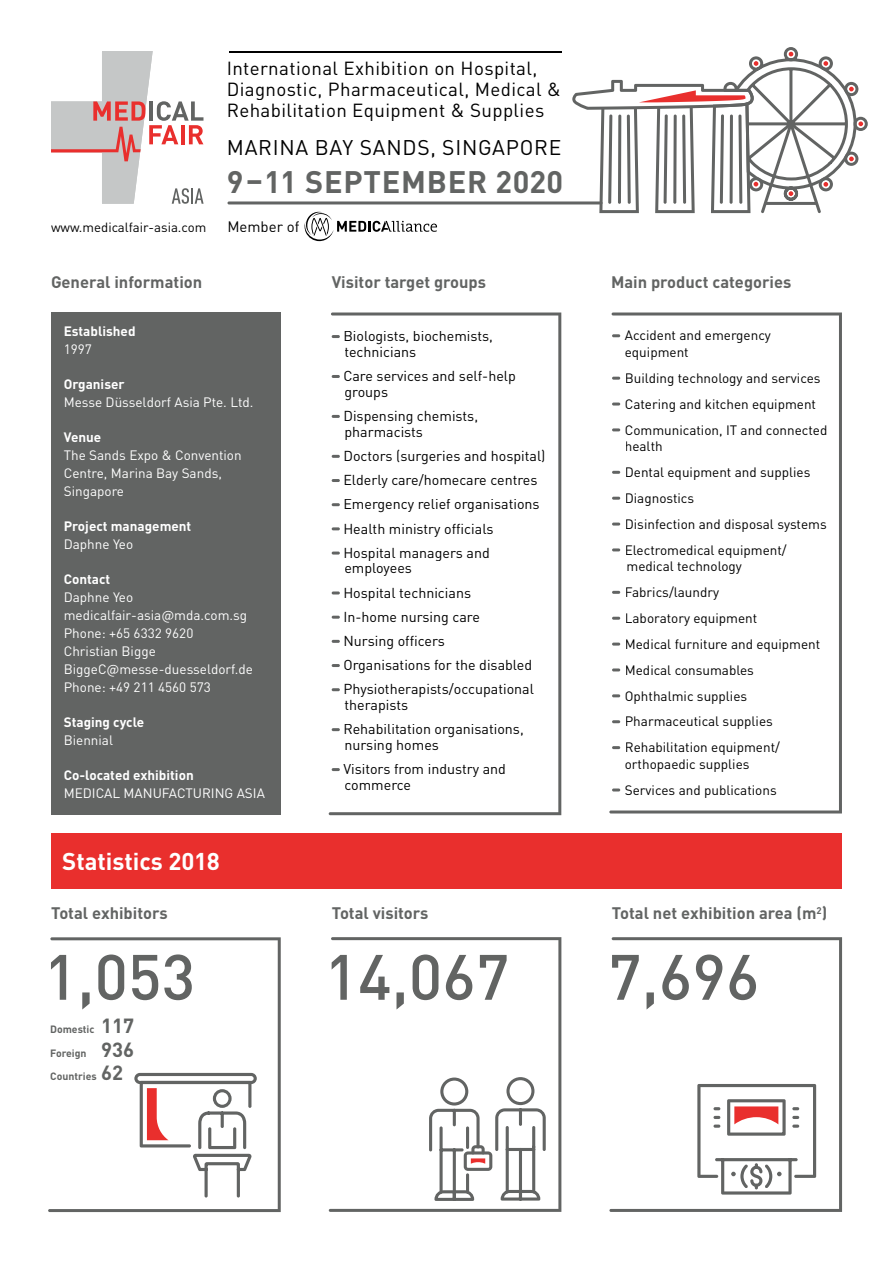
<style>
.page{position:relative;width:893px;height:1263px;background:#fff}
.page>*{position:absolute;margin:0;border:0;box-sizing:border-box;transform-origin:0 0}
.t1{font:500 63px "DIN Pro";color:#626463}
.t2{font:700 30.75px "DIN Pro";letter-spacing:.025em;color:#626463}
.t3{font:700 24px "DIN Pro";color:#fff}
.t4{font:21px "DIN Pro";letter-spacing:.035em;color:#000}
.t5{font:18.75px/21px "DIN Pro";letter-spacing:.02em;color:#000}
.t6{font:700 16.5px "DIN Pro";color:#626463}
.t7{font:15px "DIN Pro";color:#000}
.t8{font:14.25px/24.2px "DIN Pro";color:#000}
.t9{font:13.5px/26px "DIN Pro";color:#000}
.t10{font:13.5px/18px "DIN Pro";color:#fff}
.t11{font:700 13.5px "DIN Pro";color:#fff}
.t12{font:13.2px "DIN Pro";color:#000}
.t13{font:700 10.5px "DIN Pro";color:#626463}
.s1{font-size:20.25px}
</style>
<div class="page">
<svg style="left:609px;top:312px;width:233px;height:501px"></svg>
<div style="left:51px;top:312px;width:230px;height:503px;background:#626463"></div>
<div style="left:51px;top:833px;width:791px;height:56px;background:#e92f2d"></div>
<svg style="left:329px;top:937px;width:232px;height:275px"></svg>
<svg style="left:48px;top:937px;width:233px;height:275px"></svg>
<svg style="left:609px;top:937px;width:233px;height:275px"></svg>
<svg style="left:134px;top:1073px;width:123px;height:124px"></svg>
<svg style="left:697px;top:1084px;width:119px;height:110px"></svg>
<svg style="left:429px;top:1077px;width:117px;height:124px"></svg>
<svg style="left:612px;top:334px;width:8px;height:3px"></svg>
<svg style="left:612px;top:377px;width:8px;height:3px"></svg>
<svg style="left:612px;top:402px;width:8px;height:3px"></svg>
<svg style="left:612px;top:428px;width:8px;height:3px"></svg>
<svg style="left:612px;top:471px;width:8px;height:3px"></svg>
<svg style="left:612px;top:497px;width:8px;height:3px"></svg>
<svg style="left:612px;top:523px;width:8px;height:3px"></svg>
<svg style="left:612px;top:548px;width:8px;height:3px"></svg>
<svg style="left:612px;top:591px;width:8px;height:3px"></svg>
<svg style="left:612px;top:617px;width:8px;height:3px"></svg>
<svg style="left:612px;top:643px;width:8px;height:3px"></svg>
<svg style="left:612px;top:668px;width:8px;height:3px"></svg>
<svg style="left:612px;top:694px;width:8px;height:3px"></svg>
<svg style="left:612px;top:720px;width:8px;height:3px"></svg>
<svg style="left:612px;top:746px;width:8px;height:3px"></svg>
<svg style="left:612px;top:788px;width:8px;height:3px"></svg>
<svg style="left:329px;top:312px;width:232px;height:503px"></svg>
<svg style="left:51px;top:51px;width:153px;height:153px"></svg>
<hr style="left:229px;top:51px;width:332px;height:1px;background:#000">
<svg style="left:304px;top:212px;width:133px;height:29px"></svg>
<hr style="left:227px;top:201px;width:375px;height:3px;background:#626463;border-radius:2px">
<svg style="left:572px;top:47px;width:296px;height:166px"></svg>
<h3 class="t5" style="left:227px;top:57px;width:336px">International Exhibition on Hospital,<br>Diagnostic, Pharmaceutical, Medical &amp;<br>Rehabilitation Equipment &amp; Supplies</h3>
<h3 class="t4" style="left:227px;top:133px;width:336px">MARINA BAY SANDS, SINGAPORE</h3>
<h2 class="t2" style="left:227px;top:161px;width:338px">9 –11 SEPTEMBER 2020</h2>
<p class="t12" style="left:51px;top:218px;width:157px">www.medicalfair-asia.com</p>
<p class="t7" style="left:227px;top:216px;width:74px">Member of</p>
<p class="t6" style="left:51px;top:270px;width:153px">General information</p>
<p class="t11" style="left:64px;top:321px;width:73px">Established</p>
<p class="t10" style="left:64px;top:339px;width:30px">1997</p>
<p class="t11" style="left:64px;top:374px;width:62px">Organiser</p>
<p class="t10" style="left:64px;top:392px;width:191px">Messe Düsseldorf Asia Pte. Ltd.</p>
<p class="t11" style="left:64px;top:427px;width:39px">Venue</p>
<p class="t10" style="left:64px;top:445px;width:179px">The Sands Expo &amp; Convention<br>Centre, Marina Bay Sands,<br>Singapore</p>
<p class="t11" style="left:64px;top:516px;width:129px">Project management</p>
<p class="t10" style="left:64px;top:534px;width:71px">Daphne Yeo</p>
<p class="t11" style="left:64px;top:569px;width:48px">Contact</p>
<p class="t10" style="left:64px;top:587px;width:191px">Daphne Yeo medicalfair-asia@mda.com.sg<br>Phone: +65 6332 9620<br>Christian Bigge<br>BiggeC@messe-duesseldorf.de<br>Phone: +49 211 4560 573</p>
<p class="t11" style="left:64px;top:712px;width:82px">Staging cycle</p>
<p class="t10" style="left:64px;top:730px;width:51px">Biennial</p>
<p class="t11" style="left:64px;top:765px;width:131px">Co-located exhibition</p>
<p class="t10" style="left:64px;top:783px;width:203px">MEDICAL MANUFACTURING ASIA</p>
<h3 class="t3" style="left:62px;top:845px;width:159px">Statistics 2018</h3>
<p class="t6" style="left:51px;top:902px;width:118px">Total exhibitors</p>
<h1 class="t1" style="left:44px;top:934px;width:153px">1,053</h1>
<p class="t13" style="left:50px;top:1022px;width:86px">Domestic <span class="s1">117</span></p>
<p class="t13" style="left:50px;top:1046px;width:86px">Foreign <span class="s1">936</span></p>
<p class="t13" style="left:50px;top:1069px;width:75px">Countries <span class="s1">62</span></p>
<p class="t6" style="left:332px;top:270px;width:156px">Visitor target groups</p>
<p class="t8" style="left:343px;top:328px;width:151px;line-height:15.8px">Biologists, biochemists, technicians</p>
<p class="t8" style="left:343px;top:368px;width:174px;line-height:15.8px">Care services and self-help groups</p>
<p class="t8" style="left:343px;top:407px;width:136px;line-height:15.8px">Dispensing chemists, pharmacists</p>
<p class="t8" style="left:343px;top:443px;width:204px">Doctors (surgeries and hospital)<br>Elderly care/homecare centres<br>Emergency relief organisations<br>Health ministry officials<br>Hospital managers and</p>
<p class="t8" style="left:343px;top:556px;width:192px">employees<br>Hospital technicians<br>In-home nursing care<br>Nursing officers<br>Organisations for the disabled<br>Physiotherapists/occupational</p>
<p class="t8" style="left:343px;top:692px;width:182px">therapists<br>Rehabilitation organisations,</p>
<p class="t8" style="left:343px;top:732px;width:164px">nursing homes<br>Visitors from industry and</p>
<p class="t8" style="left:344px;top:772px;width:68px">commerce</p>
<p class="t6" style="left:332px;top:902px;width:98px">Total visitors</p>
<h1 class="t1" style="left:324px;top:934px;width:187px">14,067</h1>
<p class="t6" style="left:611px;top:271px;width:182px">Main product categories</p>
<p class="t9" style="left:625px;top:327px;width:148px;line-height:16.5px">Accident and emergency equipment</p>
<p class="t9" style="left:625px;top:364px;width:204px">Building technology and services<br>Catering and kitchen equipment<br>Communication, IT and connected</p>
<p class="t9" style="left:625px;top:433px;width:203px">health<br>Dental equipment and supplies<br>Diagnostics<br>Disinfection and disposal systems<br>Electromedical equipment/</p>
<p class="t9" style="left:625px;top:553px;width:197px">medical technology<br>Fabrics/laundry<br>Laboratory equipment<br>Medical furniture and equipment<br>Medical consumables<br>Ophthalmic supplies<br>Pharmaceutical supplies<br>Rehabilitation equipment/</p>
<p class="t9" style="left:625px;top:750px;width:153px">orthopaedic supplies<br>Services and publications</p>
<p class="t6" style="left:612px;top:902px;width:217px">Total net exhibition area (m<sup>2</sup>)</p>
<h1 class="t1" style="left:608px;top:934px;width:153px">7,696</h1>
</div>
